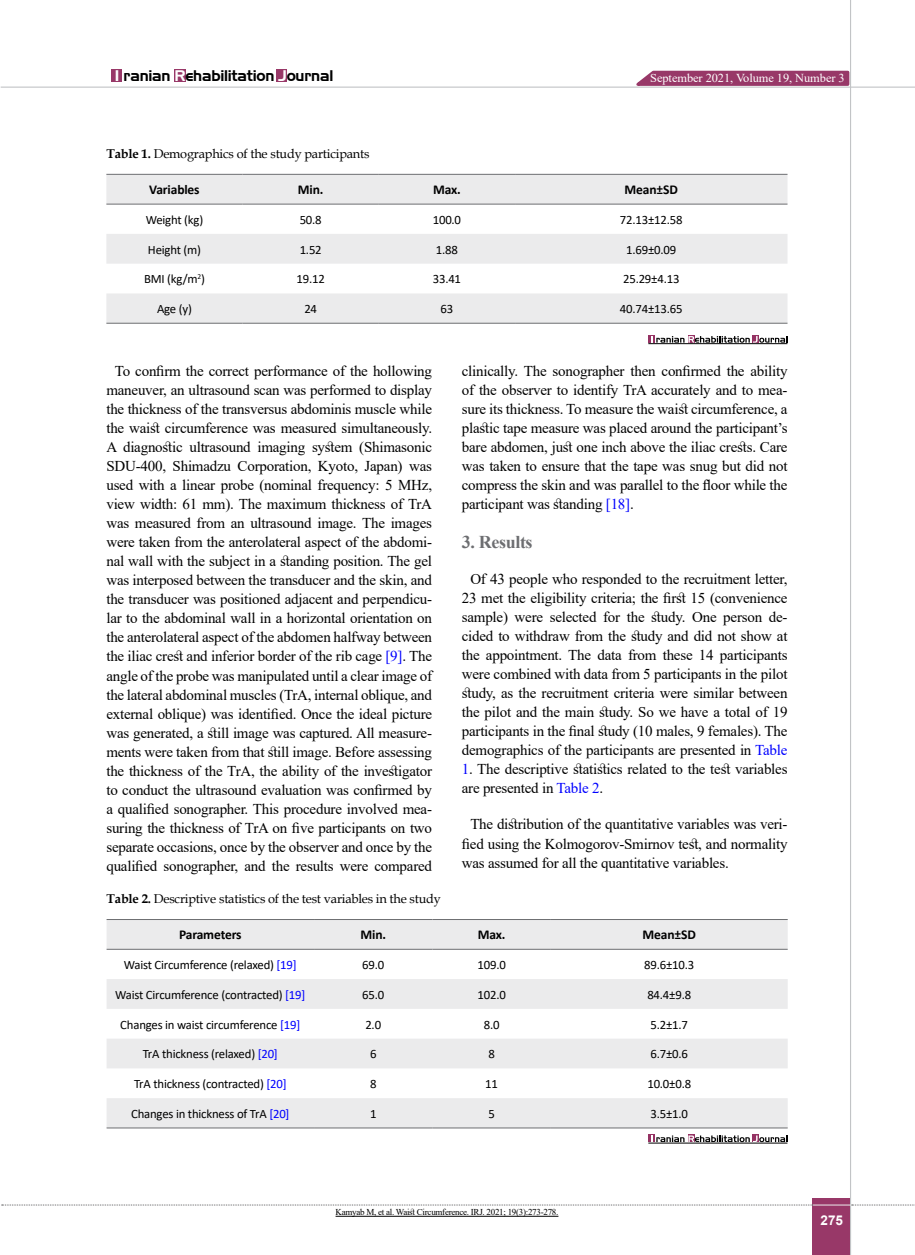
<style>
.page{position:relative;width:915px;height:1255px;background:#fff}
.page>*{position:absolute;margin:0;border:0;box-sizing:border-box;transform-origin:0 0}
.t1{font:700 18px "Times New Roman";letter-spacing:-.02em;color:#6d6e71}
.t2{font:15px/19px "Times New Roman";letter-spacing:-.015em;color:#000;text-align:center}
.t3{font:15px "Aero";letter-spacing:-.015em;color:#000}
.t4{font:700 13.5px "Calibri";letter-spacing:-.01em;color:#000}
.t5{font:700 13.5px "Arial";color:#fff}
.t6{font:12.75px "Calibri";letter-spacing:-.015em;color:#000}
.t7{font:12.75px "Book Antiqua";letter-spacing:-.015em;color:#000}
.t8{font:12.15px "Times New Roman";letter-spacing:-.005em;color:#fff}
.t9{font:9px "Times New Roman";letter-spacing:-.03em;color:#000}
.s1{color:#fff}
.s2{font-weight:700}
.s3{color:#00f}
</style>
<div class="page">
<div style="left:812px;top:1198px;width:38px;height:56px;background:#983868"></div>
<hr style="left:849px;top:0;width:1px;height:1254px;background:#c2c4c6">
<hr style="left:1px;top:87px;width:913px;height:1px;background:#c2c4c6">
<hr style="left:812px;top:1204px;width:38px;height:1px;background:#ebebec">
<svg style="left:2px;top:1204px;width:810px;height:1px"></svg>
<svg style="left:851px;top:1204px;width:64px;height:1px"></svg>
<div style="left:112px;top:69px;width:10px;height:13px;background:#983868"></div>
<div style="left:174px;top:69px;width:12px;height:13px;background:#983868"></div>
<div style="left:276px;top:69px;width:11px;height:13px;background:#983868"></div>
<svg style="left:629px;top:69px;width:221px;height:18px;background:#ac6187"></svg>
<svg style="left:106px;top:175px;width:681px;height:148px;fill:#ebebec"></svg>
<hr style="left:106px;top:174px;width:136px;height:1px;background:#6d6e71">
<hr style="left:242px;top:174px;width:137px;height:1px;background:#6d6e71">
<hr style="left:379px;top:174px;width:136px;height:1px;background:#6d6e71">
<hr style="left:515px;top:174px;width:272px;height:1px;background:#6d6e71">
<hr style="left:106px;top:204px;width:136px;height:1px;background:#6d6e71">
<hr style="left:242px;top:204px;width:137px;height:1px;background:#6d6e71">
<hr style="left:379px;top:204px;width:136px;height:1px;background:#6d6e71">
<hr style="left:515px;top:204px;width:272px;height:1px;background:#6d6e71">
<hr style="left:106px;top:323px;width:136px;height:1px;background:#6d6e71">
<hr style="left:242px;top:323px;width:137px;height:1px;background:#6d6e71">
<hr style="left:379px;top:323px;width:136px;height:1px;background:#6d6e71">
<hr style="left:515px;top:323px;width:272px;height:1px;background:#6d6e71">
<div style="left:648px;top:335px;width:6px;height:8px;background:#953263"></div>
<div style="left:687px;top:335px;width:7px;height:8px;background:#953263"></div>
<div style="left:751px;top:335px;width:7px;height:8px;background:#953263"></div>
<svg style="left:651px;top:336px;width:136px;height:7px"></svg>
<hr style="left:648px;top:343px;width:139px;height:1px;background:#000">
<svg style="left:106px;top:920px;width:681px;height:207px;fill:#ebebec"></svg>
<hr style="left:106px;top:1127px;width:208px;height:1px;background:#6d6e71">
<hr style="left:314px;top:1127px;width:118px;height:1px;background:#6d6e71">
<hr style="left:432px;top:1127px;width:118px;height:1px;background:#6d6e71">
<hr style="left:550px;top:1127px;width:237px;height:1px;background:#6d6e71">
<hr style="left:106px;top:919px;width:208px;height:1px;background:#6d6e71">
<hr style="left:314px;top:919px;width:118px;height:1px;background:#6d6e71">
<hr style="left:432px;top:919px;width:118px;height:1px;background:#6d6e71">
<hr style="left:550px;top:919px;width:237px;height:1px;background:#6d6e71">
<hr style="left:106px;top:948px;width:208px;height:1px;background:#6d6e71">
<hr style="left:314px;top:948px;width:118px;height:1px;background:#6d6e71">
<hr style="left:432px;top:948px;width:118px;height:1px;background:#6d6e71">
<hr style="left:550px;top:948px;width:237px;height:1px;background:#6d6e71">
<div style="left:648px;top:1134px;width:6px;height:8px;background:#953263"></div>
<div style="left:687px;top:1134px;width:7px;height:8px;background:#953263"></div>
<div style="left:751px;top:1134px;width:7px;height:8px;background:#953263"></div>
<svg style="left:651px;top:1135px;width:136px;height:7px"></svg>
<hr style="left:648px;top:1142px;width:139px;height:1px;background:#000">
<hr style="left:335px;top:1215px;width:223px;height:1px;background:#000">
<p class="t3" style="left:115px;top:67px;width:220px"><span class="s1">I</span> ranian <span class="s1">R</span>ehabilitation <span class="s1">J</span>ournal</p>
<p class="t8" style="left:650px;top:69px;width:196px">September 2021, Volume 19, Number 3</p>
<p class="t7" style="left:106px;top:145px;width:264px"><span class="s2">Table 1.</span> Demographics of the study participants</p>
<p class="t4" style="left:149px;top:180px;width:52px">Variables</p>
<p class="t4" style="left:298px;top:180px;width:27px">Min.</p>
<p class="t4" style="left:433px;top:180px;width:29px">Max.</p>
<p class="t4" style="left:624px;top:180px;width:55px">Mean±SD</p>
<p class="t6" style="left:146px;top:211px;width:59px">Weight (kg)</p>
<p class="t6" style="left:299px;top:211px;width:24px">50.8</p>
<p class="t6" style="left:432px;top:211px;width:30px">100.0</p>
<p class="t6" style="left:619px;top:211px;width:64px">72.13±12.58</p>
<p class="t6" style="left:148px;top:240px;width:55px">Height (m)</p>
<p class="t6" style="left:299px;top:240px;width:24px">1.52</p>
<p class="t6" style="left:436px;top:240px;width:24px">1.88</p>
<p class="t6" style="left:626px;top:240px;width:52px">1.69±0.09</p>
<p class="t6" style="left:144px;top:270px;width:62px">BMI (kg/m<sup>2</sup>)</p>
<p class="t6" style="left:296px;top:270px;width:30px">19.12</p>
<p class="t6" style="left:432px;top:270px;width:30px">33.41</p>
<p class="t6" style="left:623px;top:270px;width:58px">25.29±4.13</p>
<p class="t6" style="left:157px;top:300px;width:36px">Age (y)</p>
<p class="t6" style="left:304px;top:300px;width:14px">24</p>
<p class="t6" style="left:440px;top:300px;width:14px">63</p>
<p class="t6" style="left:619px;top:300px;width:64px">40.74±13.65</p>
<p class="t2" style="left:106px;top:360px;width:327px">To confirm the correct performance of the hollowing maneuver, an ultrasound scan was performed to display the thickness of the transversus abdominis muscle while the waist circumference was measured simultaneously.<br>A diagnostic ultrasound imaging system (Shimasonic SDU-400, Shimadzu Corporation, Kyoto, Japan) was used with a linear probe (nominal frequency: 5 MHz, view width: 61 mm). The maximum thickness of TrA was measured from an ultrasound image. The images were taken from the anterolateral aspect of the abdomi&shy;nal wall with the subject in a standing position. The gel was interposed between the transducer and the skin, and the transducer was positioned adjacent and perpendicu&shy;lar to the abdominal wall in a horizontal orientation on the anterolateral aspect of the abdomen halfway between the iliac crest and inferior border of the rib cage <span class="s3">[9]</span>. The angle of the probe was manipulated until a clear image of the lateral abdominal muscles (TrA, internal oblique, and external oblique) was identified. Once the ideal picture was generated, a still image was captured. All measure&shy;ments were taken from that still image. Before assessing the thickness of the TrA, the ability of the investigator to conduct the ultrasound evaluation was confirmed by a qualified sonographer. This procedure involved mea&shy;suring the thickness of TrA on five participants on two separate occasions, once by the observer and once by the qualified sonographer, and the results were compared</p>
<p class="t2" style="left:461px;top:360px;width:327px;text-align:justify">clinically. The sonographer then confirmed the ability of the observer to identify TrA accurately and to mea&shy;sure its thickness. To measure the waist circumference, a plastic tape measure was placed around the participant’s bare abdomen, just one inch above the iliac crests. Care was taken to ensure that the tape was snug but did not compress the skin and was parallel to the floor while the participant was standing <span class="s3">[18]</span>.</p>
<p class="t1" style="left:461px;top:528px;width:72px">3. Results</p>
<p class="t2" style="left:461px;top:568px;width:327px">Of 43 people who responded to the recruitment letter, 23 met the eligibility criteria; the first 15 (convenience sample) were selected for the study. One person de&shy;cided to withdraw from the study and did not show at the appointment. The data from these 14 participants were combined with data from 5 participants in the pilot study, as the recruitment criteria were similar between the pilot and the main study. So we have a total of 19 participants in the final study (10 males, 9 females). The demographics of the participants are presented in <span class="s3">Table</span></p>
<p class="t2" style="left:461px;top:759px;width:327px;text-align:left"><span class="s3">1</span>. The descriptive statistics related to the test variables are presented in <span class="s3">Table 2</span>.</p>
<p class="t2" style="left:461px;top:814px;width:327px;text-align:justify;text-indent:9px">The distribution of the quantitative variables was veri&shy;fied using the Kolmogorov-Smirnov test, and normality was assumed for all the quantitative variables.</p>
<p class="t7" style="left:106px;top:890px;width:336px"><span class="s2">Table 2.</span> Descriptive statistics of the test variables in the study</p>
<p class="t4" style="left:179px;top:925px;width:64px">Parameters</p>
<p class="t4" style="left:360px;top:925px;width:27px">Min.</p>
<p class="t4" style="left:477px;top:925px;width:29px">Max.</p>
<p class="t4" style="left:642px;top:925px;width:55px">Mean±SD</p>
<p class="t6" style="left:124px;top:956px;width:174px">Waist Circumference (relaxed) <span class="s3">[19]</span></p>
<p class="t6" style="left:362px;top:956px;width:24px">69.0</p>
<p class="t6" style="left:477px;top:956px;width:30px">109.0</p>
<p class="t6" style="left:644px;top:956px;width:52px">89.6±10.3</p>
<p class="t6" style="left:115px;top:985px;width:192px">Waist Circumference (contracted) <span class="s3">[19]</span></p>
<p class="t6" style="left:362px;top:985px;width:24px">65.0</p>
<p class="t6" style="left:477px;top:985px;width:30px">102.0</p>
<p class="t6" style="left:647px;top:985px;width:45px">84.4±9.8</p>
<p class="t6" style="left:120px;top:1015px;width:181px">Changes in waist circumference <span class="s3">[19]</span></p>
<p class="t6" style="left:365px;top:1015px;width:17px">2.0</p>
<p class="t6" style="left:483px;top:1015px;width:17px">8.0</p>
<p class="t6" style="left:650px;top:1015px;width:39px">5.2±1.7</p>
<p class="t6" style="left:143px;top:1045px;width:137px">TrA thickness (relaxed) <span class="s3">[20]</span></p>
<p class="t6" style="left:370px;top:1045px;width:8px">6</p>
<p class="t6" style="left:488px;top:1045px;width:8px">8</p>
<p class="t6" style="left:650px;top:1045px;width:39px">6.7±0.6</p>
<p class="t6" style="left:134px;top:1074px;width:154px">TrA thickness (contracted) <span class="s3">[20]</span></p>
<p class="t6" style="left:370px;top:1074px;width:8px">8</p>
<p class="t6" style="left:485px;top:1074px;width:14px">11</p>
<p class="t6" style="left:647px;top:1074px;width:45px">10.0±0.8</p>
<p class="t6" style="left:131px;top:1104px;width:160px">Changes in thickness of TrA <span class="s3">[20]</span></p>
<p class="t6" style="left:370px;top:1104px;width:8px">1</p>
<p class="t6" style="left:488px;top:1104px;width:8px">5</p>
<p class="t6" style="left:650px;top:1104px;width:39px">3.5±1.0</p>
<p class="t9" style="left:335px;top:1205px;width:224px">Kamyab M, et al. Waist Circumference. IRJ. 2021; 19(3):273-278.</p>
<p class="t5" style="left:820px;top:1210px;width:24px">275</p>
</div>
